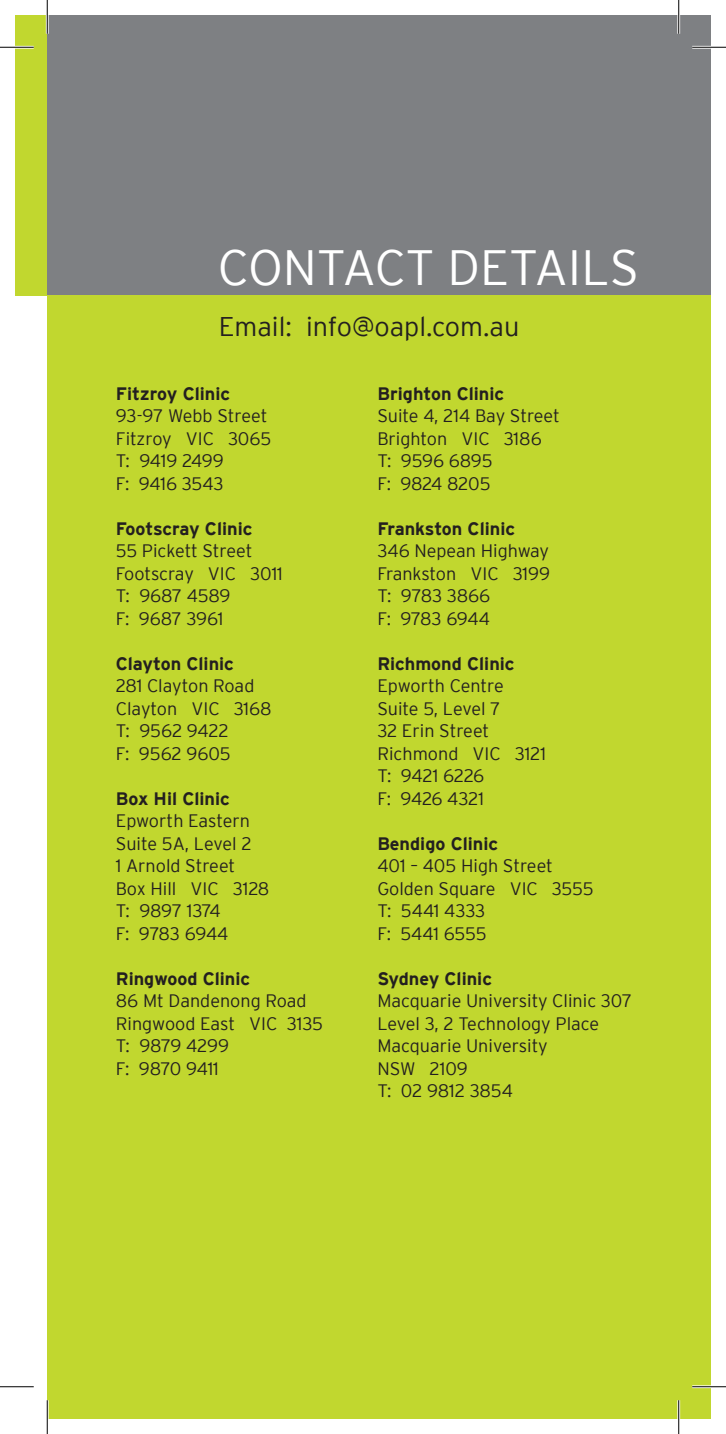
<style>
.page{position:relative;width:726px;height:1434px;background:#fff}
.page>*{position:absolute;margin:0;border:0;box-sizing:border-box;transform-origin:0 0}
.t1{font:300 49.5px "Interstate";color:#fff}
.t2{font:300 27px "Interstate";color:#231f20}
.t3{font:300 18px/22.5px "Interstate";color:#231f20}
.t4{font:700 18px "Interstate";color:#231f20}
</style>
<div class="page">
<div style="left:47px;top:235px;width:664px;height:1184px;background:#c1d72f"></div>
<div style="left:15px;top:15px;width:696px;height:281px;background:#c1d72f"></div>
<div style="left:47px;top:15px;width:664px;height:279px;background:#7e8083"></div>
<hr style="left:0;top:46px;width:34px;height:3px;background:#fff">
<hr style="left:692px;top:46px;width:34px;height:3px;background:#fff">
<hr style="left:692px;top:1385px;width:34px;height:3px;background:#fff">
<hr style="left:46px;top:0;width:3px;height:34px;background:#fff">
<hr style="left:46px;top:1400px;width:3px;height:34px;background:#fff">
<hr style="left:677px;top:0;width:3px;height:34px;background:#fff">
<hr style="left:677px;top:1400px;width:3px;height:34px;background:#fff">
<hr style="left:0;top:47px;width:34px;height:1px;background:#000">
<hr style="left:692px;top:47px;width:34px;height:1px;background:#000">
<hr style="left:0;top:1386px;width:34px;height:1px;background:#000">
<hr style="left:692px;top:1386px;width:34px;height:1px;background:#000">
<hr style="left:47px;top:0;width:1px;height:34px;background:#000">
<hr style="left:47px;top:1400px;width:1px;height:34px;background:#000">
<hr style="left:678px;top:0;width:1px;height:34px;background:#000">
<hr style="left:678px;top:1400px;width:1px;height:34px;background:#000">
<h1 class="t1" style="left:218px;top:240px;width:423px">CONTACT DETAILS</h1>
<h2 class="t2" style="left:219px;top:311px;width:302px">Email: info@oapl.com.au</h2>
<p class="t4" style="left:116px;top:383px;width:116px">Fitzroy Clinic</p>
<p class="t3" style="left:116px;top:404px;width:157px">93-97 Webb Street<br>Fitzroy VIC 3065<br>T: 9419 2499<br>F: 9416 3543</p>
<p class="t4" style="left:116px;top:518px;width:138px">Footscray Clinic</p>
<p class="t3" style="left:116px;top:539px;width:169px">55 Pickett Street<br>Footscray VIC 3011<br>T: 9687 4589<br>F: 9687 3961</p>
<p class="t4" style="left:116px;top:653px;width:120px">Clayton Clinic</p>
<p class="t3" style="left:116px;top:674px;width:157px">281 Clayton Road<br>Clayton VIC 3168<br>T: 9562 9422<br>F: 9562 9605</p>
<p class="t4" style="left:116px;top:788px;width:116px">Box Hil Clinic</p>
<p class="t3" style="left:116px;top:809px;width:155px">Epworth Eastern<br>Suite 5A, Level 2<br>1 Arnold Street<br>Box Hill VIC 3128<br>T: 9897 1374<br>F: 9783 6944</p>
<p class="t4" style="left:116px;top:968px;width:136px">Ringwood Clinic</p>
<p class="t3" style="left:116px;top:989px;width:209px">86 Mt Dandenong Road<br>Ringwood East VIC 3135<br>T: 9879 4299<br>F: 9870 9411</p>
<p class="t4" style="left:377px;top:383px;width:128px">Brighton Clinic</p>
<p class="t3" style="left:377px;top:404px;width:184px">Suite 4, 214 Bay Street<br>Brighton VIC 3186<br>T: 9596 6895<br>F: 9824 8205</p>
<p class="t4" style="left:377px;top:518px;width:139px">Frankston Clinic</p>
<p class="t3" style="left:377px;top:539px;width:174px">346 Nepean Highway<br>Frankston VIC 3199<br>T: 9783 3866<br>F: 9783 6944</p>
<p class="t4" style="left:377px;top:653px;width:139px">Richmond Clinic</p>
<p class="t3" style="left:377px;top:674px;width:170px">Epworth Centre<br>Suite 5, Level 7<br>32 Erin Street<br>Richmond VIC 3121<br>T: 9421 6226<br>F: 9426 4321</p>
<p class="t4" style="left:377px;top:833px;width:122px">Bendigo Clinic</p>
<p class="t3" style="left:377px;top:854px;width:218px">401 – 405 High Street<br>Golden Square VIC 3555<br>T: 5441 4333<br>F: 5441 6555</p>
<p class="t4" style="left:377px;top:968px;width:116px">Sydney Clinic</p>
<p class="t3" style="left:377px;top:989px;width:256px">Macquarie University Clinic 307<br>Level 3, 2 Technology Place<br>Macquarie University<br>NSW 2109<br>T: 02 9812 3854</p>
</div>
